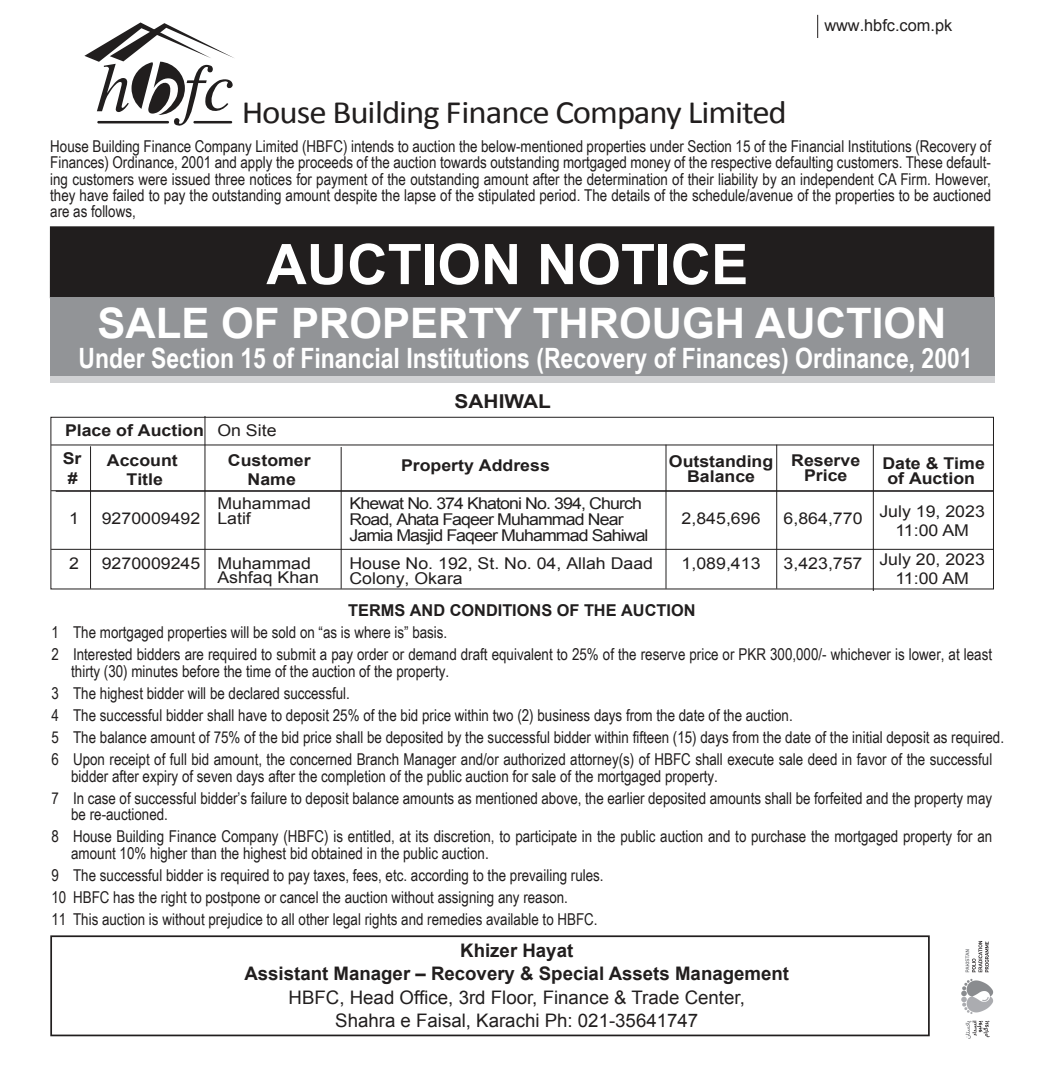
<style>
.page{position:relative;width:1042px;height:1072px;background:#fff}
.page>*{position:absolute;margin:0;border:0;box-sizing:border-box;transform-origin:0 0}
.t1{font:700 56px "Arial";color:#fff}
.t2{font:700 42px "Arial";color:#fff}
.t3{font:32.73px "Calibri";letter-spacing:-.03em;color:#211e1e;scale:1.07 1}
.t4{font:700 28px "Arial Narrow";color:#fff}
.t5{font:700 19.07px "Arial";color:#211e1e;scale:1.09 1}
.t6{font:18.72px/23.3px "Arial";color:#211e1e;text-align:center}
.t7{font:700 18.72px/23.3px "Arial";color:#211e1e;text-align:center}
.t8{font:16.28px/22.2px "Arial Narrow";color:#211e1e}
.t9{font:16.28px/14.9px "Arial";color:#211e1e;scale:1.09 1}
.t10{font:700 16.28px/14.9px "Arial";color:#211e1e;text-align:center;scale:1.09 1}
.t11{font:16.28px/15.8px "Arial";letter-spacing:-.05em;color:#211e1e;scale:1.09 1}
.t12{font:700 16.28px "Arial";color:#211e1e}
.t13{font:16.28px "Arial";color:#211e1e}
.s1{font-weight:400}
</style>
<div class="page">
<svg style="left:84px;top:22px;width:150px;height:104px"></svg>
<hr style="left:97px;top:121px;width:72px;height:2px;background:#211e1e">
<hr style="left:193px;top:121px;width:39px;height:2px;background:#211e1e">
<svg style="left:817px;top:15px;width:1px;height:23px"></svg>
<div style="left:50px;top:226px;width:944px;height:72px;background:#211e1e"></div>
<div style="left:50px;top:341px;width:944px;height:42px;background:#d0d1d3"></div>
<div style="left:50px;top:297px;width:944px;height:78px;background:#929497"></div>
<hr style="left:204px;top:416px;width:1px;height:172px;background:#211e1e">
<hr style="left:51px;top:444px;width:942px;height:1px;background:#211e1e">
<hr style="left:90px;top:446px;width:1px;height:142px;background:#211e1e">
<hr style="left:341px;top:447px;width:1px;height:141px;background:#211e1e">
<hr style="left:776px;top:444px;width:1px;height:144px;background:#211e1e">
<hr style="left:873px;top:444px;width:1px;height:147px;background:#211e1e">
<hr style="left:665px;top:444px;width:1px;height:144px;background:#211e1e">
<hr style="left:51px;top:490px;width:942px;height:1px;background:#211e1e">
<hr style="left:51px;top:549px;width:942px;height:1px;background:#211e1e">
<div style="left:50px;top:417px;width:944px;height:172px;border:1px solid #211e1e"></div>
<div style="left:50px;top:935px;width:880px;height:101px;border:2px solid #211e1e"></div>
<img style="left:961px;top:941px;width:33px;height:98px">
<h3 class="t3" style="left:242px;top:92px;width:511px">House Building Finance Company Limited</h3>
<p class="t13" style="left:824px;top:15px;width:129px">www.hbfc.com.pk</p>
<p class="t8" style="left:50px;top:137px;width:942px;line-height:16.3px;text-align:justify">House Building Finance Company Limited (HBFC) intends to auction the below-mentioned properties under Section 15 of the Financial Institutions (Recovery of Finances) Ordinance, 2001 and apply the proceeds of the auction towards outstanding mortgaged money of the respective defaulting customers. These default&shy;ing customers were issued three notices for payment of the outstanding amount after the determination of their liability by an independent CA Firm. However, they have failed to pay the outstanding amount despite the lapse of the stipulated period. The details of the schedule/avenue of the properties to be auctioned are as follows,</p>
<h1 class="t1" style="left:266px;top:227px;width:483px">AUCTION NOTICE</h1>
<h2 class="t2" style="left:97px;top:295px;width:850px">SALE OF PROPERTY THROUGH AUCTION</h2>
<h3 class="t4" style="left:79px;top:337px;width:895px">Under Section 15 of Financial Institutions (Recovery of Finances) Ordinance, 2001</h3>
<p class="t5" style="left:454px;top:388px;width:90px">SAHIWAL</p>
<p class="t10" style="left:63px;top:417px;width:198px;line-height:28.2px;text-align:left">Place of Auction <span class="s1">On Site<br></span>Sr</p>
<p class="t10" style="left:68px;top:471px;width:11px">#</p>
<p class="t10" style="left:107px;top:451px;width:67px;line-height:19.4px">Account<br>Title</p>
<p class="t10" style="left:228px;top:450px;width:77px;line-height:19.4px">Customer<br>Name</p>
<p class="t10" style="left:401px;top:458px;width:138px">Property Address</p>
<p class="t10" style="left:669px;top:454px;width:97px">Outstanding<br>Balance</p>
<p class="t10" style="left:791px;top:453px;width:65px">Reserve<br>Price</p>
<p class="t10" style="left:882px;top:457px;width:95px">Date &amp; Time of Auction</p>
<p class="t9" style="left:69px;top:511px;width:11px">1</p>
<p class="t9" style="left:102px;top:511px;width:92px">9270009492</p>
<p class="t9" style="left:217px;top:496px;width:87px">Muhammad<br>Latif</p>
<p class="t11" style="left:349px;top:495px;width:276px">Khewat No. 374 Khatoni No. 394, Church<br>Road, Ahata Faqeer Muhammad Near<br>Jamia Masjid Faqeer Muhammad Sahiwal</p>
<p class="t9" style="left:879px;top:502px;width:98px;line-height:18.7px;text-align:center">July 19, 2023<br>11:00 AM</p>
<p class="t9" style="left:681px;top:511px;width:74px">2,845,696</p>
<p class="t9" style="left:783px;top:511px;width:74px">6,864,770</p>
<p class="t9" style="left:69px;top:555px;width:11px">2</p>
<p class="t9" style="left:217px;top:555px;width:95px;text-indent:-116px">9270009245 Muhammad<br>Ashfaq Khan</p>
<p class="t9" style="left:349px;top:555px;width:280px">House No. 192, St. No. 04, Allah Daad</p>
<p class="t9" style="left:681px;top:555px;width:74px">1,089,413</p>
<p class="t9" style="left:783px;top:555px;width:74px">3,423,757</p>
<p class="t9" style="left:349px;top:571px;width:105px">Colony, Okara</p>
<p class="t9" style="left:879px;top:550px;width:98px;line-height:18.7px;text-align:center">July 20, 2023<br>11:00 AM</p>
<p class="t12" style="left:348px;top:599px;width:349px">TERMS AND CONDITIONS OF THE AUCTION</p>
<p class="t8" style="left:51px;top:620px;width:942px">1 The mortgaged properties will be sold on “as is where is” basis.<br>2 Interested bidders are required to submit a pay order or demand draft equivalent to 25% of the reserve price or PKR 300,000/- whichever is lower, at least</p>
<p class="t8" style="left:51px;top:659px;width:954px;text-indent:20px">thirty (30) minutes before the time of the auction of the property.<br>3 The highest bidder will be declared successful.<br>4 The successful bidder shall have to deposit 25% of the bid price within two (2) business days from the date of the auction.<br>5 The balance amount of 75% of the bid price shall be deposited by the successful bidder within fifteen (15) days from the date of the initial deposit as required.<br>6 Upon receipt of full bid amount, the concerned Branch Manager and/or authorized attorney(s) of HBFC shall execute sale deed in favor of the successful</p>
<p class="t8" style="left:51px;top:764px;width:942px;text-indent:20px">bidder after expiry of seven days after the completion of the public auction for sale of the mortgaged property.<br>7 In case of successful bidder’s failure to deposit balance amounts as mentioned above, the earlier deposited amounts shall be forfeited and the property may</p>
<p class="t8" style="left:51px;top:802px;width:942px;text-indent:20px">be re-auctioned.<br>8 House Building Finance Company (HBFC) is entitled, at its discretion, to participate in the public auction and to purchase the mortgaged property for an</p>
<p class="t8" style="left:51px;top:841px;width:554px;text-indent:20px">amount 10% higher than the highest bid obtained in the public auction.<br>9 The successful bidder is required to pay taxes, fees, etc. according to the prevailing rules.<br>10 HBFC has the right to postpone or cancel the auction without assigning any reason.<br>11 This auction is without prejudice to all other legal rights and remedies available to HBFC.</p>
<p class="t7" style="left:244px;top:939px;width:546px">Khizer Hayat<br>Assistant Manager – Recovery &amp; Special Assets Management</p>
<p class="t6" style="left:289px;top:985px;width:458px">HBFC, Head Office, 3rd Floor, Finance &amp; Trade Center,<br>Shahra e Faisal, Karachi Ph: 021-35641747</p>
</div>
